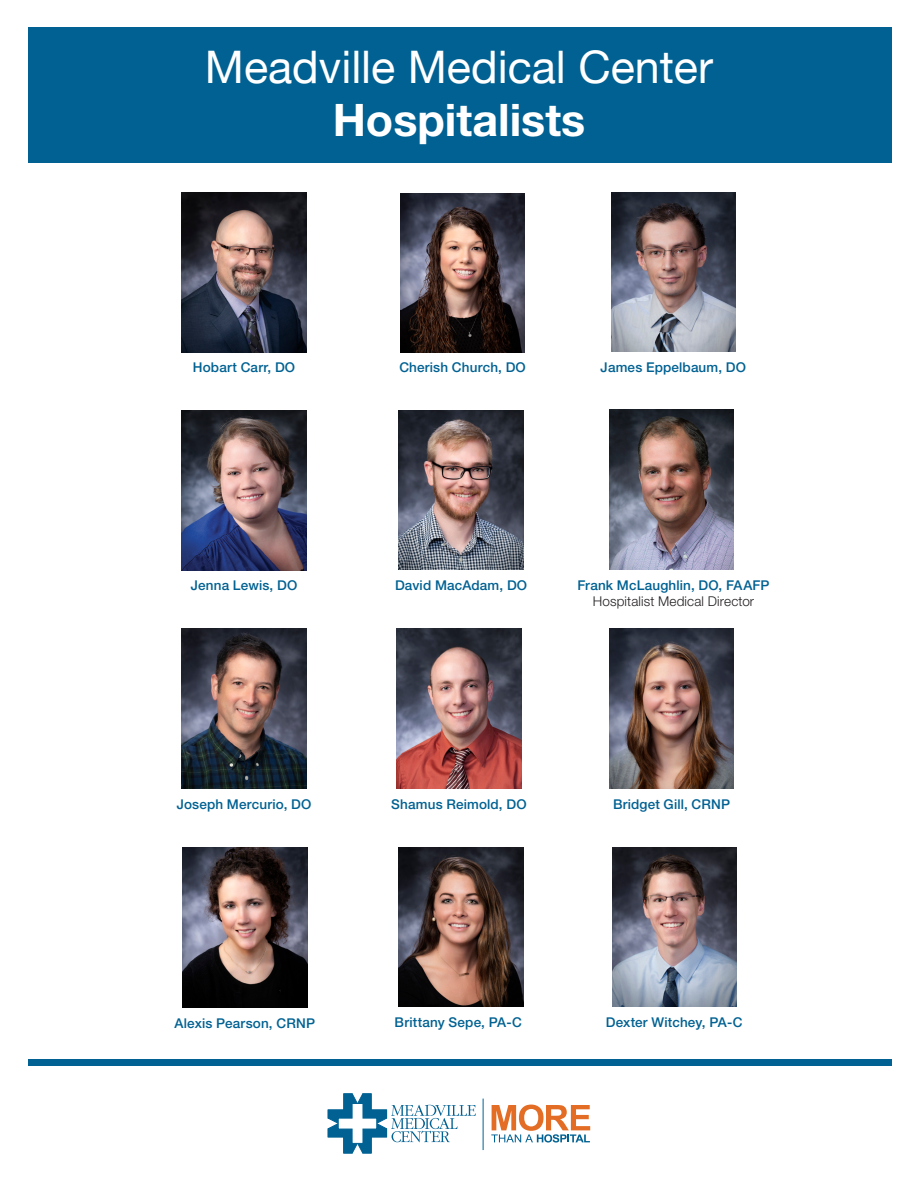
<style>
.page{position:relative;width:918px;height:1188px;background:#fff}
.page>*{position:absolute;margin:0;border:0;box-sizing:border-box;transform-origin:0 0}
.t1{font:44.85px "Helvetica Neue";color:#fff}
.t2{font:700 44.85px "Helvetica Neue";color:#fff}
.t3{font:500 13.5px "Helvetica Neue";letter-spacing:.01em;color:#006192}
.t4{font:300 13.5px/16.2px "Helvetica Neue";letter-spacing:.01em;color:#231f20;text-align:center}
.s1{font-weight:500;color:#006192}
</style>
<div class="page">
<img style="left:611px;top:192px;width:125px;height:160px">
<img style="left:399px;top:410px;width:124px;height:160px">
<img style="left:399px;top:847px;width:124px;height:160px">
<img style="left:609px;top:410px;width:125px;height:159px">
<img style="left:182px;top:411px;width:124px;height:159px">
<img style="left:182px;top:193px;width:124px;height:159px">
<img style="left:400px;top:193px;width:125px;height:159px">
<img style="left:397px;top:629px;width:124px;height:159px">
<img style="left:609px;top:629px;width:125px;height:159px">
<img style="left:182px;top:848px;width:125px;height:159px">
<div style="left:28px;top:27px;width:864px;height:136px;background:#006192"></div>
<div style="left:28px;top:1059px;width:864px;height:7px;background:#006192"></div>
<svg style="left:491px;top:1105px;width:99px;height:38px"></svg>
<svg style="left:328px;top:1094px;width:148px;height:59px"></svg>
<hr style="left:483px;top:1099px;width:1px;height:51px;background:#006192">
<img style="left:612px;top:848px;width:125px;height:158px">
<img style="left:182px;top:629px;width:125px;height:159px">
<p class="t1" style="left:205px;top:34px;width:510px">Meadville Medical Center</p>
<p class="t2" style="left:333px;top:93px;width:254px">Hospitalists</p>
<p class="t3" style="left:193px;top:359px;width:104px">Hobart Carr, DO</p>
<p class="t3" style="left:399px;top:359px;width:128px">Cherish Church, DO</p>
<p class="t3" style="left:601px;top:359px;width:147px">James Eppelbaum, DO</p>
<p class="t3" style="left:191px;top:577px;width:108px">Jenna Lewis, DO</p>
<p class="t3" style="left:395px;top:577px;width:134px">David MacAdam, DO</p>
<p class="t4" style="left:578px;top:576px;width:194px"><span class="s1">Frank McLaughlin, DO, FAAFP<br></span>Hospitalist Medical Director</p>
<p class="t3" style="left:177px;top:796px;width:136px">Joseph Mercurio, DO</p>
<p class="t3" style="left:391px;top:796px;width:137px">Shamus Reimold, DO</p>
<p class="t3" style="left:613px;top:796px;width:119px">Bridget Gill, CRNP</p>
<p class="t3" style="left:175px;top:1015px;width:142px">Alexis Pearson, CRNP</p>
<p class="t3" style="left:395px;top:1014px;width:129px">Brittany Sepe, PA-C</p>
<p class="t3" style="left:606px;top:1014px;width:138px">Dexter Witchey, PA-C</p>
</div>
